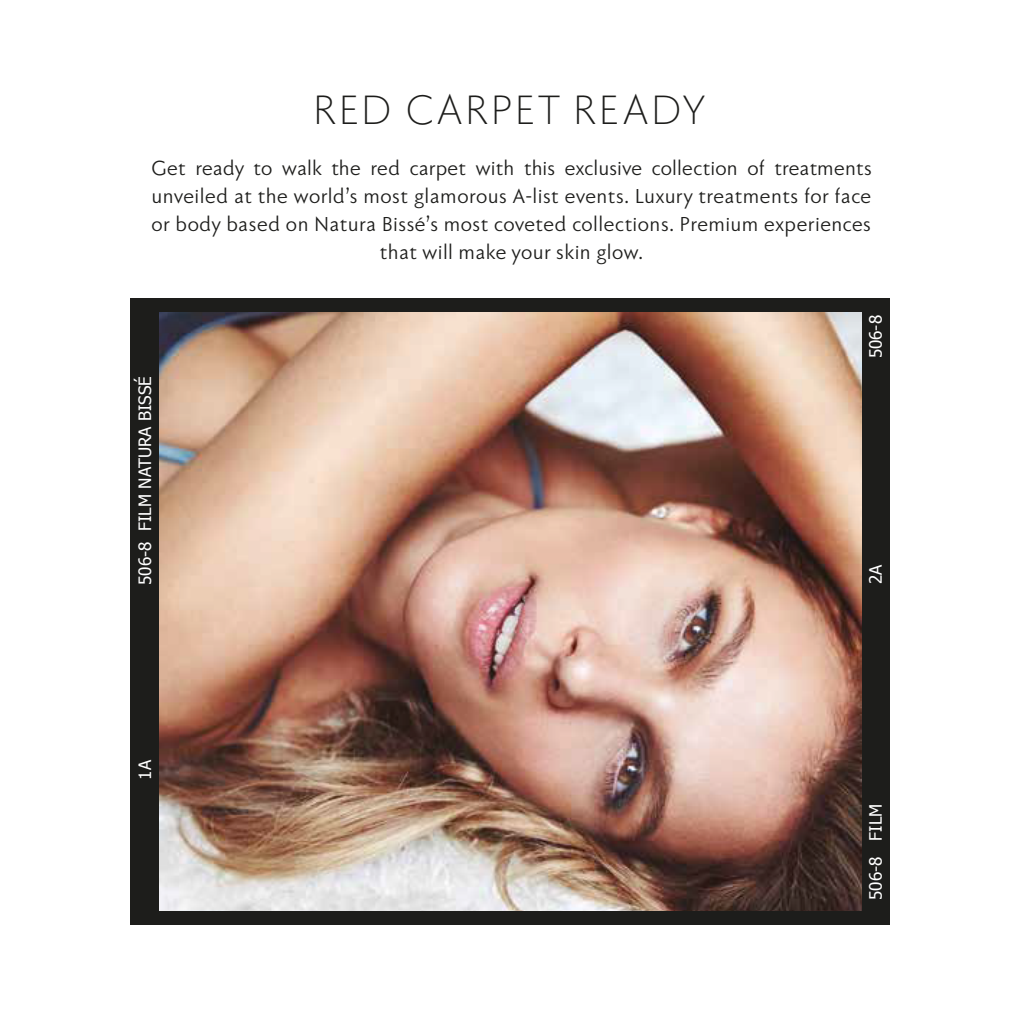
<style>
.page{position:relative;width:1021px;height:1021px;background:#fff}
.page>*{position:absolute;margin:0;border:0;box-sizing:border-box;transform-origin:0 0}
.t1{font:42.6px "Faber Sans Pro Leicht";letter-spacing:.045em;color:#1d1d1b}
.t2{font:21px/28px "Faber Sans Pro";color:#1d1d1b;text-align:center}
.t3{font:17px "Tahoma";color:#fff}
</style>
<div class="page">
<div style="left:131px;top:298px;width:759px;height:626px;background:#1d1d1b"></div>
<img style="left:159px;top:312px;width:702px;height:598px">
<h1 class="t1" style="left:314px;top:87px;width:394px">RED CARPET READY</h1>
<p class="t2" style="left:152px;top:155px;width:722px">Get ready to walk the red carpet with this exclusive collection of treatments unveiled at the world’s most glamorous A-list events. Luxury treatments for face or body based on Natura Bissé’s most coveted collections. Premium experiences that will make your skin glow.</p>
<p class="t3" style="left:133px;top:585px;width:210px;rotate:-90deg">506-8 FILM NATURA BISSÉ</p>
<p class="t3" style="left:133px;top:779px;width:21px;rotate:-90deg">1A</p>
<p class="t3" style="left:864px;top:358px;width:45px;rotate:-90deg">506-8</p>
<p class="t3" style="left:864px;top:584px;width:21px;rotate:-90deg">2A</p>
<p class="t3" style="left:864px;top:899px;width:98px;rotate:-90deg">506-8 FILM</p>
</div>
